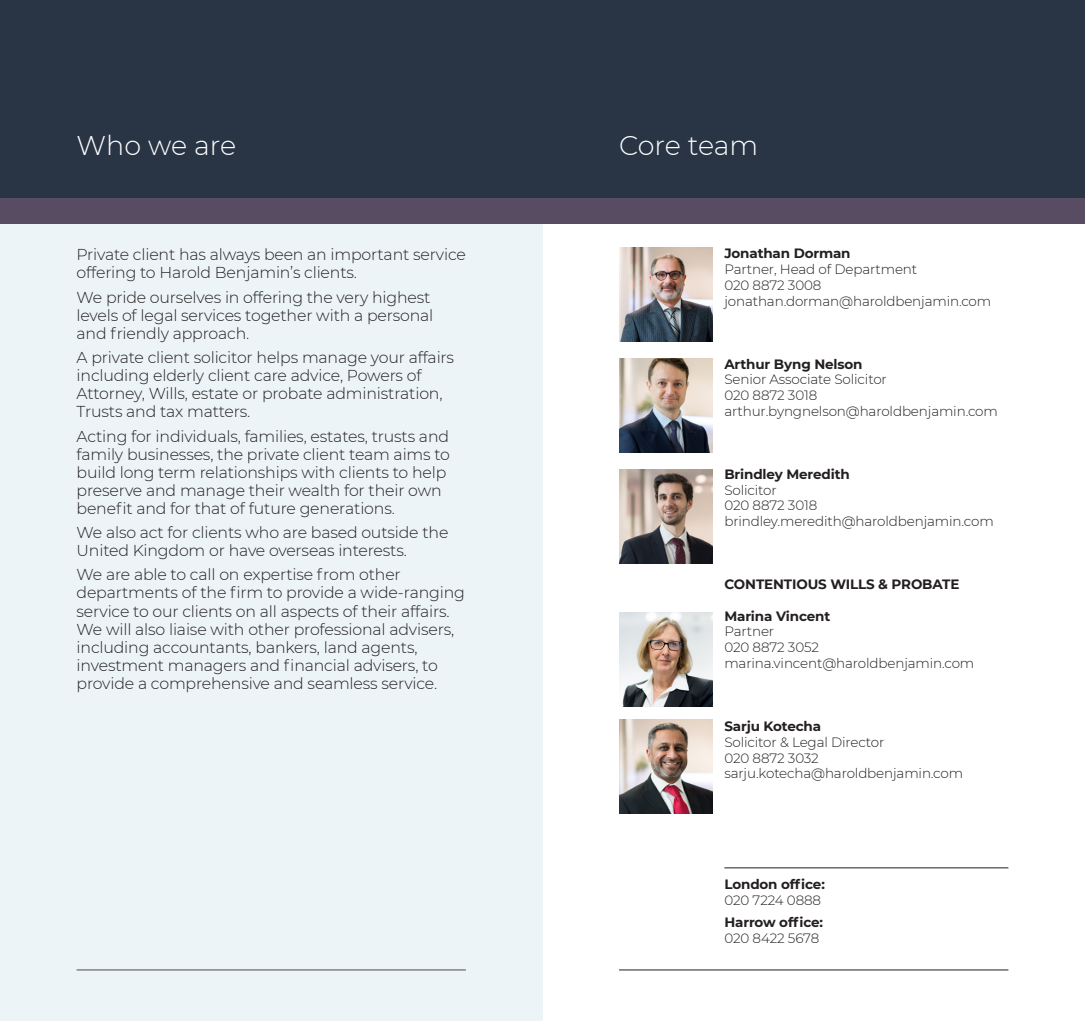
<style>
.page{position:relative;width:1085px;height:1021px;background:#fff}
.page>*{position:absolute;margin:0;border:0;box-sizing:border-box;transform-origin:0 0}
.t1{font:300 27px "Montserrat";letter-spacing:-.015em;color:#fff}
.t2{font:300 15.75px/18px "Montserrat";letter-spacing:-.01em;color:#231f20}
.t3{font:300 13.5px/15.8px "Montserrat";letter-spacing:-.01em;color:#231f20}
.t4{font:700 13.5px/15.8px "Montserrat";letter-spacing:-.01em;color:#231f20}
.s1{font-weight:700}
.s2{font-weight:300}
</style>
<div class="page">
<div style="left:0;top:0;width:1084px;height:198px;background:#293445"></div>
<div style="left:0;top:198px;width:1084px;height:26px;background:#584c63"></div>
<hr style="left:619px;top:969px;width:389px;height:1px;background:#231f20">
<div style="left:0;top:224px;width:542px;height:796px;background:#ecf4f7"></div>
<img style="left:619px;top:248px;width:93px;height:93px">
<img style="left:619px;top:358px;width:93px;height:94px">
<img style="left:619px;top:469px;width:93px;height:94px">
<img style="left:619px;top:612px;width:93px;height:94px">
<img style="left:619px;top:719px;width:93px;height:94px">
<hr style="left:724px;top:867px;width:284px;height:1px;background:#231f20">
<p class="t1" style="left:77px;top:127px;width:161px">Who we are</p>
<p class="t1" style="left:619px;top:127px;width:141px">Core team</p>
<p class="t2" style="left:77px;top:245px;width:391px">Private client has always been an important service offering to Harold Benjamin’s clients.</p>
<p class="t2" style="left:77px;top:288px;width:358px">We pride ourselves in offering the very highest levels of legal services together with a personal and friendly approach.</p>
<p class="t2" style="left:77px;top:348px;width:379px">A private client solicitor helps manage your affairs including elderly client care advice, Powers of Attorney, Wills, estate or probate administration, Trusts and tax matters.</p>
<p class="t2" style="left:77px;top:426px;width:375px">Acting for individuals, families, estates, trusts and family businesses, the private client team aims to build long term relationships with clients to help preserve and manage their wealth for their own benefit and for that of future generations.</p>
<p class="t2" style="left:77px;top:523px;width:373px">We also act for clients who are based outside the<br>United Kingdom or have overseas interests.</p>
<p class="t2" style="left:77px;top:565px;width:390px">We are able to call on expertise from other departments of the firm to provide a wide-ranging service to our clients on all aspects of their affairs.<br>We will also liaise with other professional advisers, including accountants, bankers, land agents, investment managers and financial advisers, to provide a comprehensive and seamless service.</p>
<p class="t3" style="left:724px;top:245px;width:194px"><span class="s1">Jonathan Dorman<br></span>Partner, Head of Department</p>
<p class="t3" style="left:724px;top:277px;width:98px">020 8872 3008</p>
<p class="t3" style="left:724px;top:292px;width:268px">jonathan.dorman@haroldbenjamin.com</p>
<p class="t3" style="left:724px;top:355px;width:164px"><span class="s1">Arthur Byng Nelson<br></span>Senior Associate Solicitor</p>
<p class="t3" style="left:724px;top:387px;width:94px">020 8872 3018</p>
<p class="t3" style="left:724px;top:403px;width:275px">arthur.byngnelson@haroldbenjamin.com</p>
<p class="t4" style="left:724px;top:465px;width:127px">Brindley Meredith<br><span class="s2">Solicitor</span></p>
<p class="t3" style="left:724px;top:497px;width:94px">020 8872 3018</p>
<p class="t3" style="left:724px;top:513px;width:271px">brindley.meredith@haroldbenjamin.com</p>
<p class="t4" style="left:724px;top:576px;width:236px">CONTENTIOUS WILLS &amp; PROBATE</p>
<p class="t4" style="left:724px;top:607px;width:107px">Marina Vincent<br><span class="s2">Partner</span></p>
<p class="t3" style="left:724px;top:639px;width:96px">020 8872 3052</p>
<p class="t3" style="left:724px;top:655px;width:251px">marina.vincent@haroldbenjamin.com</p>
<p class="t3" style="left:724px;top:718px;width:162px"><span class="s1">Sarju Kotecha<br></span>Solicitor &amp; Legal Director</p>
<p class="t3" style="left:724px;top:749px;width:96px">020 8872 3032</p>
<p class="t3" style="left:724px;top:765px;width:240px">sarju.kotecha@haroldbenjamin.com</p>
<p class="t4" style="left:724px;top:875px;width:102px">London office:</p>
<p class="t3" style="left:724px;top:891px;width:98px">020 7224 0888</p>
<p class="t4" style="left:724px;top:913px;width:100px">Harrow office:</p>
<p class="t3" style="left:724px;top:929px;width:96px">020 8422 5678</p>
</div>
